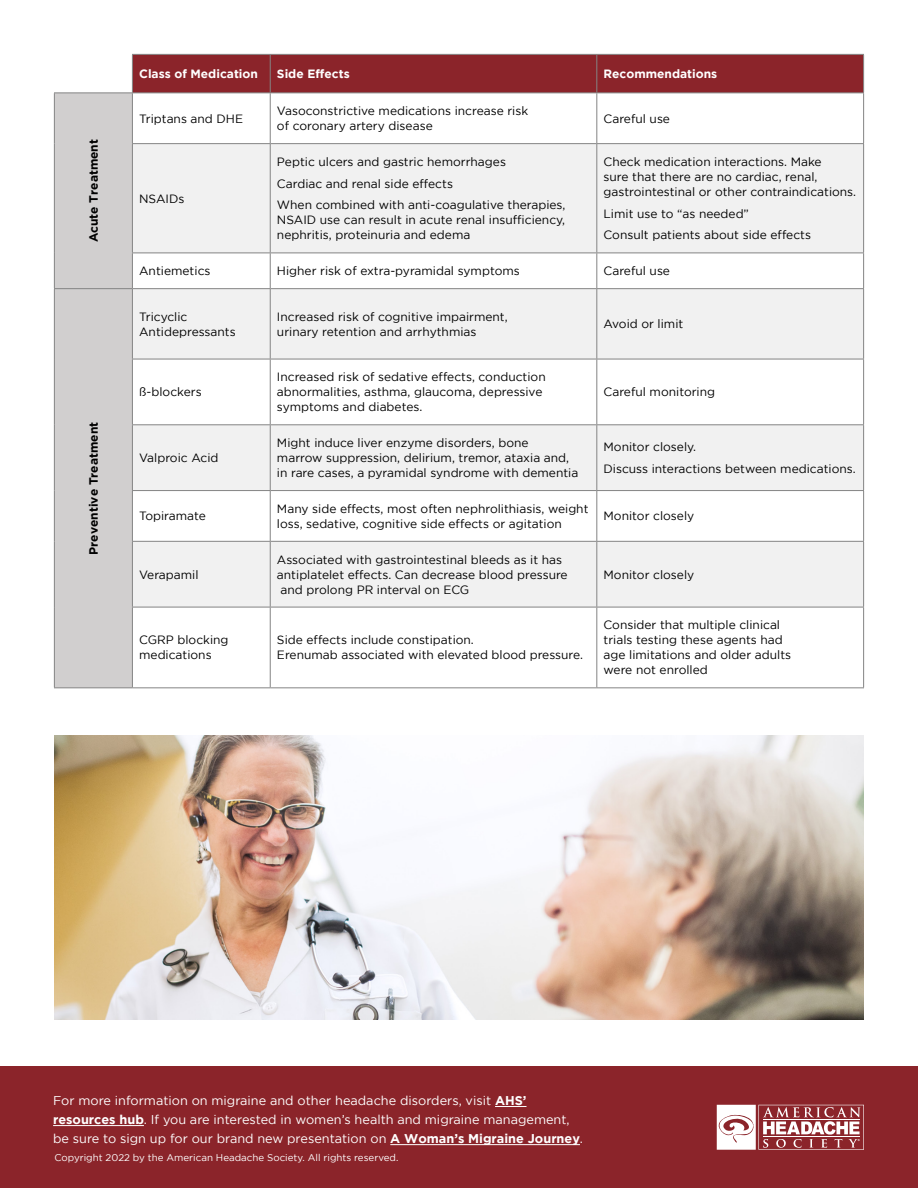
<style>
.page{position:relative;width:918px;height:1188px;background:#fff}
.page>*{position:absolute;margin:0;border:0;box-sizing:border-box;transform-origin:0 0}
.t1{font:12.75px/19px "Gotham";color:#fff}
.t2{font:12px/15px "Gotham";color:#000}
.t3{font:700 12px "Gotham";color:#fff}
.t4{font:700 12px "Gotham";color:#000}
.t5{font:9.75px "Gotham";color:#fff}
.s1{font-weight:700}
</style>
<div class="page">
<div style="left:133px;top:55px;width:730px;height:38px;background:#8b242a"></div>
<div style="left:55px;top:94px;width:77px;height:593px;background:#d1cfcf"></div>
<svg style="left:133px;top:144px;width:730px;height:463px;fill:#f1f1f1"></svg>
<hr style="left:132px;top:54px;width:138px;height:1px;background:#848484">
<hr style="left:132px;top:55px;width:1px;height:38px;background:#848484">
<hr style="left:270px;top:54px;width:327px;height:1px;background:#848484">
<hr style="left:270px;top:55px;width:1px;height:38px;background:#848484">
<hr style="left:597px;top:54px;width:267px;height:1px;background:#848484">
<hr style="left:596px;top:55px;width:1px;height:38px;background:#848484">
<hr style="left:863px;top:55px;width:1px;height:38px;background:#848484">
<hr style="left:54px;top:93px;width:78px;height:1px;background:#848484">
<hr style="left:54px;top:93px;width:1px;height:51px;background:#848484">
<hr style="left:54px;top:144px;width:1px;height:109px;background:#848484">
<hr style="left:54px;top:253px;width:1px;height:35px;background:#848484">
<hr style="left:132px;top:93px;width:138px;height:1px;background:#848484">
<hr style="left:132px;top:93px;width:1px;height:50px;background:#848484">
<hr style="left:270px;top:93px;width:327px;height:1px;background:#848484">
<hr style="left:270px;top:93px;width:1px;height:50px;background:#848484">
<hr style="left:597px;top:93px;width:267px;height:1px;background:#848484">
<hr style="left:596px;top:93px;width:1px;height:50px;background:#848484">
<hr style="left:863px;top:93px;width:1px;height:50px;background:#848484">
<hr style="left:132px;top:143px;width:138px;height:1px;background:#848484">
<hr style="left:132px;top:144px;width:1px;height:109px;background:#848484">
<hr style="left:270px;top:143px;width:327px;height:1px;background:#848484">
<hr style="left:270px;top:144px;width:1px;height:109px;background:#848484">
<hr style="left:597px;top:143px;width:267px;height:1px;background:#848484">
<hr style="left:596px;top:144px;width:1px;height:109px;background:#848484">
<hr style="left:863px;top:144px;width:1px;height:109px;background:#848484">
<hr style="left:132px;top:253px;width:138px;height:1px;background:#848484">
<hr style="left:132px;top:253px;width:1px;height:35px;background:#848484">
<hr style="left:270px;top:253px;width:327px;height:1px;background:#848484">
<hr style="left:270px;top:253px;width:1px;height:35px;background:#848484">
<hr style="left:597px;top:253px;width:267px;height:1px;background:#848484">
<hr style="left:596px;top:253px;width:1px;height:35px;background:#848484">
<hr style="left:863px;top:253px;width:1px;height:35px;background:#848484">
<hr style="left:54px;top:288px;width:78px;height:1px;background:#848484">
<hr style="left:54px;top:289px;width:1px;height:70px;background:#848484">
<hr style="left:54px;top:359px;width:1px;height:66px;background:#848484">
<hr style="left:54px;top:425px;width:1px;height:66px;background:#848484">
<hr style="left:54px;top:491px;width:1px;height:50px;background:#848484">
<hr style="left:54px;top:541px;width:1px;height:66px;background:#848484">
<hr style="left:54px;top:607px;width:1px;height:80px;background:#848484">
<hr style="left:54px;top:687px;width:78px;height:1px;background:#848484">
<hr style="left:132px;top:288px;width:138px;height:1px;background:#848484">
<hr style="left:132px;top:289px;width:1px;height:70px;background:#848484">
<hr style="left:270px;top:288px;width:327px;height:1px;background:#848484">
<hr style="left:270px;top:289px;width:1px;height:70px;background:#848484">
<hr style="left:597px;top:288px;width:267px;height:1px;background:#848484">
<hr style="left:596px;top:289px;width:1px;height:70px;background:#848484">
<hr style="left:863px;top:289px;width:1px;height:70px;background:#848484">
<hr style="left:132px;top:359px;width:138px;height:1px;background:#848484">
<hr style="left:132px;top:359px;width:1px;height:65px;background:#848484">
<hr style="left:270px;top:359px;width:327px;height:1px;background:#848484">
<hr style="left:270px;top:359px;width:1px;height:65px;background:#848484">
<hr style="left:597px;top:359px;width:267px;height:1px;background:#848484">
<hr style="left:596px;top:359px;width:1px;height:65px;background:#848484">
<hr style="left:863px;top:359px;width:1px;height:65px;background:#848484">
<hr style="left:132px;top:424px;width:138px;height:1px;background:#848484">
<hr style="left:132px;top:425px;width:1px;height:65px;background:#848484">
<hr style="left:270px;top:424px;width:327px;height:1px;background:#848484">
<hr style="left:270px;top:425px;width:1px;height:65px;background:#848484">
<hr style="left:597px;top:424px;width:267px;height:1px;background:#848484">
<hr style="left:596px;top:425px;width:1px;height:65px;background:#848484">
<hr style="left:863px;top:425px;width:1px;height:65px;background:#848484">
<hr style="left:132px;top:490px;width:138px;height:1px;background:#848484">
<hr style="left:132px;top:491px;width:1px;height:50px;background:#848484">
<hr style="left:270px;top:490px;width:327px;height:1px;background:#848484">
<hr style="left:270px;top:491px;width:1px;height:50px;background:#848484">
<hr style="left:597px;top:490px;width:267px;height:1px;background:#848484">
<hr style="left:596px;top:491px;width:1px;height:50px;background:#848484">
<hr style="left:863px;top:491px;width:1px;height:50px;background:#848484">
<hr style="left:132px;top:541px;width:138px;height:1px;background:#848484">
<hr style="left:132px;top:542px;width:1px;height:65px;background:#848484">
<hr style="left:270px;top:541px;width:327px;height:1px;background:#848484">
<hr style="left:270px;top:542px;width:1px;height:65px;background:#848484">
<hr style="left:597px;top:541px;width:267px;height:1px;background:#848484">
<hr style="left:596px;top:542px;width:1px;height:65px;background:#848484">
<hr style="left:863px;top:542px;width:1px;height:65px;background:#848484">
<hr style="left:132px;top:607px;width:138px;height:1px;background:#848484">
<hr style="left:132px;top:607px;width:1px;height:80px;background:#848484">
<hr style="left:270px;top:607px;width:327px;height:1px;background:#848484">
<hr style="left:270px;top:607px;width:1px;height:80px;background:#848484">
<hr style="left:597px;top:607px;width:267px;height:1px;background:#848484">
<hr style="left:596px;top:607px;width:1px;height:80px;background:#848484">
<hr style="left:863px;top:607px;width:1px;height:80px;background:#848484">
<hr style="left:132px;top:687px;width:138px;height:1px;background:#848484">
<hr style="left:270px;top:687px;width:327px;height:1px;background:#848484">
<hr style="left:597px;top:687px;width:267px;height:1px;background:#848484">
<img style="left:54px;top:735px;width:810px;height:284px">
<div style="left:0;top:1066px;width:918px;height:122px;background:#8b242a"></div>
<svg style="left:717px;top:1105px;width:147px;height:45px"></svg>
<hr style="left:495px;top:1106px;width:32px;height:1px;background:#fff">
<hr style="left:53px;top:1125px;width:91px;height:1px;background:#fff">
<hr style="left:390px;top:1144px;width:190px;height:1px;background:#fff">
<p class="t3" style="left:139px;top:67px;width:120px">Class of Medication</p>
<p class="t3" style="left:277px;top:67px;width:74px">Side Effects</p>
<p class="t3" style="left:604px;top:67px;width:115px">Recommendations</p>
<p class="t4" style="left:87px;top:242px;width:105px;rotate:-90deg">Acute Treatment</p>
<p class="t4" style="left:87px;top:555px;width:134px;rotate:-90deg">Preventive Treatment</p>
<p class="t2" style="left:139px;top:111px;width:105px">Triptans and DHE</p>
<p class="t2" style="left:277px;top:103px;width:253px">Vasoconstrictive medications increase risk of coronary artery disease</p>
<p class="t2" style="left:604px;top:111px;width:68px">Careful use</p>
<p class="t2" style="left:139px;top:191px;width:47px">NSAIDs</p>
<p class="t2" style="left:277px;top:151px;width:290px;line-height:21.8px">Peptic ulcers and gastric hemorrhages<br>Cardiac and renal side effects<br>When combined with anti-coagulative therapies,</p>
<p class="t2" style="left:277px;top:212px;width:290px">NSAID use can result in acute renal insufficiency, nephritis, proteinuria and edema</p>
<p class="t2" style="left:604px;top:154px;width:254px">Check medication interactions. Make<br>sure that there are no cardiac, renal, gastrointestinal or other contraindications.</p>
<p class="t2" style="left:604px;top:202px;width:209px;line-height:21.8px">Limit use to “as needed”<br>Consult patients about side effects</p>
<p class="t2" style="left:139px;top:263px;width:73px">Antiemetics</p>
<p class="t2" style="left:277px;top:263px;width:244px">Higher risk of extra-pyramidal symptoms</p>
<p class="t2" style="left:604px;top:263px;width:68px">Careful use</p>
<p class="t2" style="left:139px;top:309px;width:98px">Tricyclic<br>Antidepressants</p>
<p class="t2" style="left:277px;top:309px;width:232px">Increased risk of cognitive impairment, urinary retention and arrhythmias</p>
<p class="t2" style="left:604px;top:316px;width:81px">Avoid or limit</p>
<p class="t2" style="left:139px;top:384px;width:64px">ß-blockers</p>
<p class="t2" style="left:139px;top:450px;width:81px">Valproic Acid</p>
<p class="t2" style="left:277px;top:369px;width:270px">Increased risk of sedative effects, conduction abnormalities, asthma, glaucoma, depressive symptoms and diabetes.</p>
<p class="t2" style="left:604px;top:384px;width:113px">Careful monitoring</p>
<p class="t2" style="left:277px;top:435px;width:303px">Might induce liver enzyme disorders, bone<br>marrow suppression, delirium, tremor, ataxia and, in rare cases, a pyramidal syndrome with dementia</p>
<p class="t2" style="left:604px;top:436px;width:254px;line-height:21.8px">Monitor closely.<br>Discuss interactions between medications.</p>
<p class="t2" style="left:139px;top:508px;width:68px">Topiramate</p>
<p class="t2" style="left:277px;top:501px;width:313px">Many side effects, most often nephrolithiasis, weight loss, sedative, cognitive side effects or agitation</p>
<p class="t2" style="left:604px;top:508px;width:92px">Monitor closely</p>
<p class="t2" style="left:139px;top:567px;width:61px">Verapamil</p>
<p class="t2" style="left:277px;top:552px;width:292px">Associated with gastrointestinal bleeds as it has antiplatelet effects. Can decrease blood pressure and prolong PR interval on ECG</p>
<p class="t2" style="left:139px;top:632px;width:91px">CGRP blocking medications</p>
<p class="t2" style="left:277px;top:632px;width:308px">Side effects include constipation.<br>Erenumab associated with elevated blood pressure.</p>
<p class="t2" style="left:604px;top:567px;width:92px">Monitor closely</p>
<p class="t2" style="left:604px;top:617px;width:189px">Consider that multiple clinical trials testing these agents had age limitations and older adults were not enrolled</p>
<p class="t1" style="left:53px;top:1091px;width:531px">For more information on migraine and other headache disorders, visit <span class="s1">AHS’ resources hub</span>. If you are interested in women’s health and migraine management, be sure to sign up for our brand new presentation on <span class="s1">A Woman’s Migraine Journey</span>.</p>
<p class="t5" style="left:54px;top:1152px;width:345px">Copyright 2022 by the American Headache Society. All rights reserved.</p>
</div>
